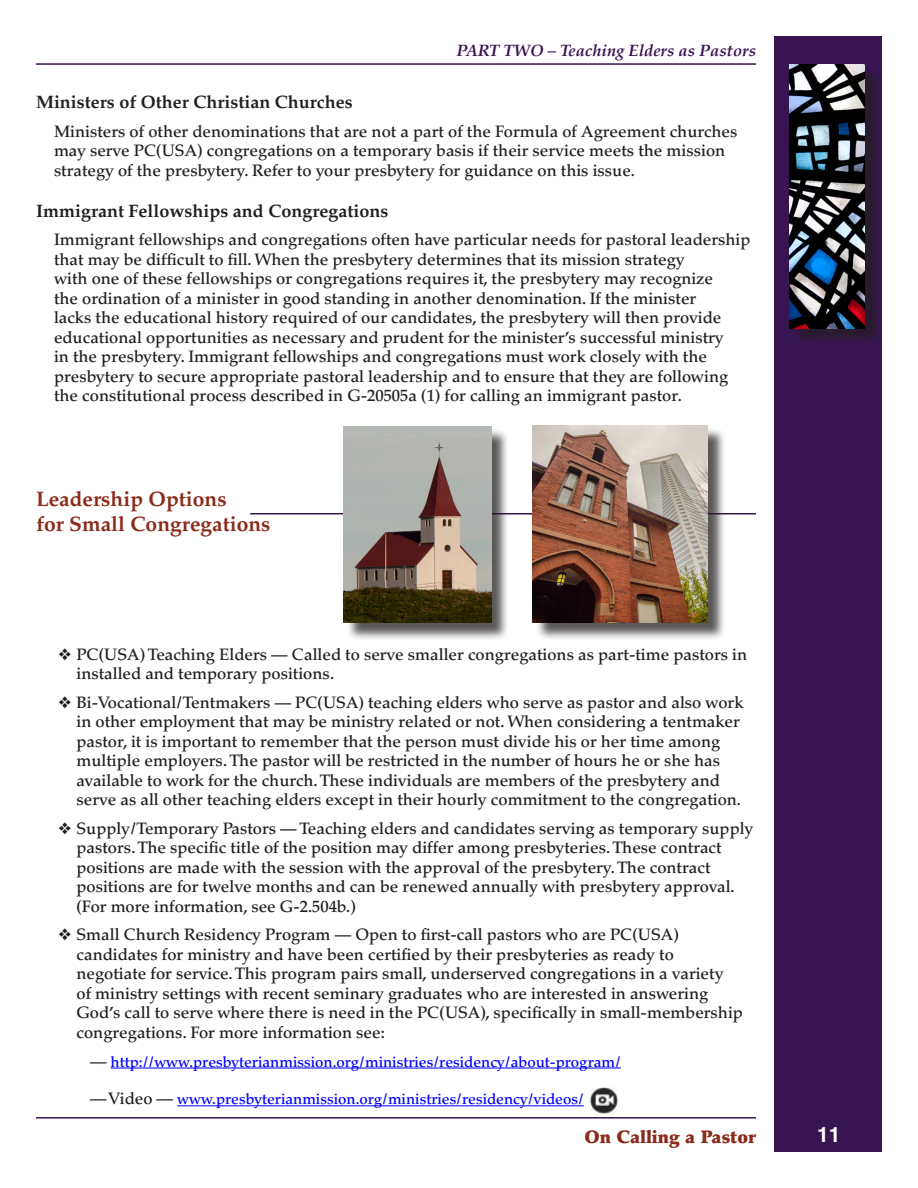
<style>
.page{position:relative;width:918px;height:1188px;background:#fff}
.page>*{position:absolute;margin:0;border:0;box-sizing:border-box;transform-origin:0 0}
.t1{font:700 21px "Palatino";color:#8a2a1a}
.t2{font:700 21px "Helvetica";color:#fff}
.t3{font:700 18px "Palatino";color:#231f20}
.t4{font:900 18px "Palatino";color:#8a2a1a}
.No_Spacing{font:500 16.5px/19.5px "Palatino";color:#231f20}
.t5{font:italic 700 16.5px "Palatino";color:#381451}
.t6{font:500 15px "Palatino";color:#00f}
.s1{font-size:16.5px;color:#231f20}
</style>
<div class="page">
<hr style="left:36px;top:1117px;width:720px;height:2px;background:#381451">
<div style="left:774px;top:36px;width:108px;height:1116px;background:#381451"></div>
<hr style="left:36px;top:63px;width:720px;height:2px;background:#381451">
<div style="left:792px;top:67px;width:92px;height:280px;background:#231f20;opacity:.75"></div>
<img style="left:790px;top:65px;width:75px;height:263px">
<hr style="left:250px;top:513px;width:506px;height:1px;background:#381451">
<hr style="left:111px;top:1068px;width:510px;height:1px;background:#00f">
<hr style="left:177px;top:1105px;width:407px;height:1px;background:#00f">
<div style="left:535px;top:427px;width:191px;height:214px;background:#231f20;opacity:.75"></div>
<img style="left:533px;top:425px;width:174px;height:197px">
<div style="left:346px;top:429px;width:164px;height:212px;background:#231f20;opacity:.75"></div>
<img style="left:344px;top:426px;width:147px;height:196px">
<img style="left:590px;top:1088px;width:27px;height:25px">
<p class="t5" style="left:457px;top:41px;width:301px">PART TWO – Teaching Elders as Pastors</p>
<p class="t3" style="left:36px;top:92px;width:318px">Ministers of Other Christian Churches</p>
<p class="No_Spacing" style="left:54px;top:122px;width:685px">Ministers of other denominations that are not a part of the Formula of Agreement churches may serve PC(USA) congregations on a temporary basis if their service meets the mission strategy of the presbytery. Refer to your presbytery for guidance on this issue.</p>
<p class="t3" style="left:36px;top:200px;width:354px">Immigrant Fellowships and Congregations</p>
<p class="No_Spacing" style="left:54px;top:230px;width:698px">Immigrant fellowships and congregations often have particular needs for pastoral leadership that may be difficult to fill. When the presbytery determines that its mission strategy<br>with one of these fellowships or congregations requires it, the presbytery may recognize<br>the ordination of a minister in good standing in another denomination. If the minister<br>lacks the educational history required of our candidates, the presbytery will then provide educational opportunities as necessary and prudent for the minister’s successful ministry<br>in the presbytery. Immigrant fellowships and congregations must work closely with the presbytery to secure appropriate pastoral leadership and to ensure that they are following the constitutional process described in G-20505a (1) for calling an immigrant pastor.</p>
<p class="t1" style="left:36px;top:486px;width:192px">Leadership Options</p>
<p class="t1" style="left:36px;top:512px;width:236px">for Small Congregations</p>
<p class="No_Spacing" style="left:76px;top:645px;width:672px;text-indent:-18px">❖ PC(USA) Teaching Elders — Called to serve smaller congregations as part-time pastors in installed and temporary positions.</p>
<p class="No_Spacing" style="left:76px;top:693px;width:669px;text-indent:-18px">❖ Bi-Vocational/Tentmakers — PC(USA) teaching elders who serve as pastor and also work in other employment that may be ministry related or not. When considering a tentmaker pastor, it is important to remember that the person must divide his or her time among multiple employers. The pastor will be restricted in the number of hours he or she has available to work for the church. These individuals are members of the presbytery and serve as all other teaching elders except in their hourly commitment to the congregation.</p>
<p class="No_Spacing" style="left:76px;top:819px;width:678px;text-indent:-18px">❖ Supply/Temporary Pastors — Teaching elders and candidates serving as temporary supply pastors. The specific title of the position may differ among presbyteries. These contract positions are made with the session with the approval of the presbytery. The contract positions are for twelve months and can be renewed annually with presbytery approval. (For more information, see G-2.504b.)</p>
<p class="No_Spacing" style="left:76px;top:925px;width:668px;text-indent:-18px">❖ Small Church Residency Program — Open to first-call pastors who are PC(USA) candidates for ministry and have been certified by their presbyteries as ready to negotiate for service. This program pairs small, underserved congregations in a variety<br>of ministry settings with recent seminary graduates who are interested in answering God’s call to serve where there is need in the PC(USA), specifically in small-membership congregations. For more information see:</p>
<p class="t6" style="left:90px;top:1053px;width:532px"><span class="s1">—</span> http://www.presbyterianmission.org/ministries/residency/about-program/</p>
<p class="t6" style="left:90px;top:1090px;width:495px"><span class="s1">— Video —</span> www.presbyterianmission.org/ministries/residency/videos/</p>
<p class="t4" style="left:584px;top:1126px;width:173px">On Calling a Pastor</p>
<p class="t2" style="left:817px;top:1122px;width:25px">11</p>
</div>
